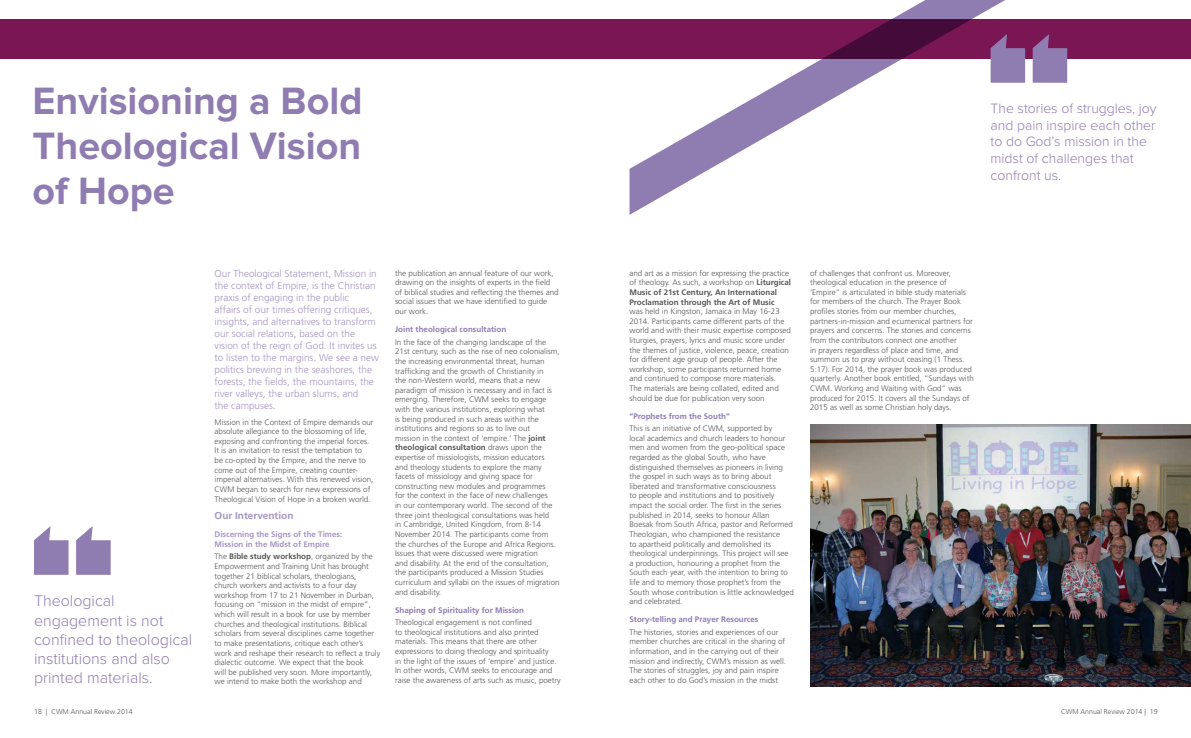
<style>
.page{position:relative;width:1191px;height:738px;background:#fff}
.page>*{position:absolute;margin:0;border:0;box-sizing:border-box;transform-origin:0 0}
.t1{font:700 39.5px/45px "Proxima Nova";color:#8f7cb1;text-align:justify}
.t2{font:300 16px/19.2px "Proxima Nova";color:#8f7cb1}
.t3{font:300 14px/16.8px "Proxima Nova";color:#8f7cb1}
.t4{font:300 10px/12px "Frutiger";color:#a596c1}
.t5{font:700 10px "Frutiger";color:#a596c1}
.t6{font:300 8px/9.6px "Frutiger";color:#575756}
.t7{font:700 8px/9.6px "Frutiger";color:#575756}
.t8{font:700 8px "Frutiger";color:#8f7cb1}
.t9{font:700 8px/9.6px "Frutiger";color:#a596c1}
.t10{font:300 7px "Frutiger";color:#575756}
.s1{font-weight:700}
.s2{font-weight:300}
</style>
<div class="page">
<div style="left:0;top:19px;width:1191px;height:39px;background:#7a1653"></div>
<svg style="left:76px;top:526px;width:35px;height:48px"></svg>
<svg style="left:34px;top:526px;width:35px;height:48px"></svg>
<svg style="left:1051px;top:48px;width:16px;height:35px"></svg>
<svg style="left:629px;top:0;width:422px;height:215px"></svg>
<img style="left:810px;top:424px;width:381px;height:262px">
<h1 class="t1" style="left:33px;top:79px;width:331px">Envisioning a Bold Theological Vision of Hope</h1>
<h2 class="t2" style="left:34px;top:591px;width:160px">Theological engagement is not confined to theological institutions and also printed materials.</h2>
<p class="t4" style="left:214px;top:267px;width:166px">Our Theological Statement, Mission in the context of Empire, is the Christian praxis of engaging in the public<br>affairs of our times offering critiques, insights, and alternatives to transform our social relations, based on the vision of the reign of God. It invites us to listen to the margins. We see a new politics brewing in the seashores, the forests, the fields, the mountains, the river valleys, the urban slums, and<br>the campuses.</p>
<p class="t6" style="left:214px;top:417px;width:160px">Mission in the Context of Empire demands our absolute allegiance to the blossoming of life, exposing and confronting the imperial forces.<br>It is an invitation to resist the temptation to<br>be co-opted by the Empire, and the nerve to come out of the Empire, creating counter&shy;imperial alternatives. With this renewed vision, CWM began to search for new expressions of Theological Vision of Hope in a broken world.</p>
<p class="t5" style="left:214px;top:509px;width:80px">Our Intervention</p>
<p class="t9" style="left:214px;top:529px;width:129px">Discerning the Signs of the Times:<br>Mission in the Midst of Empire</p>
<p class="t6" style="left:214px;top:551px;width:167px">The <span class="s1">Bible study workshop</span>, organized by the Empowerment and Training Unit has brought together 21 biblical scholars, theologians, church workers and activists to a four day workshop from 17 to 21 November in Durban, focusing on “mission in the midst of empire”, which will result in a book for use by member churches and theological institutions. Biblical scholars from several disciplines came together to make presentations, critique each other’s work and reshape their research to reflect a truly dialectic outcome. We expect that the book<br>will be published very soon. More importantly, we intend to make both the workshop and</p>
<p class="t6" style="left:395px;top:268px;width:165px">the publication an annual feature of our work, drawing on the insights of experts in the field of biblical studies and reflecting the themes and social issues that we have identified to guide our work.</p>
<p class="t8" style="left:395px;top:324px;width:113px">Joint theological consultation</p>
<p class="t6" style="left:395px;top:337px;width:166px">In the face of the changing landscape of the 21st century, such as the rise of neo colonialism, the increasing environmental threat, human trafficking and the growth of Christianity in<br>the non-Western world, means that a new paradigm of mission is necessary and in fact is emerging. Therefore, CWM seeks to engage with the various institutions, exploring what<br>is being produced in such areas within the institutions and regions so as to live out<br>mission in the context of ‘empire.’ The <span class="s1">joint theological consultation</span> draws upon the expertise of missiologists, mission educators<br>and theology students to explore the many facets of missiology and giving space for constructing new modules and programmes<br>for the context in the face of new challenges<br>in our contemporary world. The second of the three joint theological consultations was held<br>in Cambridge, United Kingdom, from 8-14<br>November 2014. The participants come from the churches of the Europe and Africa Regions.<br>Issues that were discussed were migration<br>and disability. At the end of the consultation, the participants produced a Mission Studies curriculum and syllabi on the issues of migration and disability.</p>
<p class="t8" style="left:395px;top:604px;width:130px">Shaping of Spirituality for Mission</p>
<p class="t6" style="left:395px;top:617px;width:167px">Theological engagement is not confined<br>to theological institutions and also printed materials. This means that there are other expressions to doing theology and spirituality<br>in the light of the issues of ‘empire’ and justice.<br>In other words, CWM seeks to encourage and raise the awareness of arts such as music, poetry</p>
<h3 class="t3" style="left:990px;top:100px;width:168px">The stories of struggles, joy and pain inspire each other to do God’s mission in the midst of challenges that confront us.</h3>
<p class="t7" style="left:629px;top:268px;width:163px"><span class="s2">and art as a mission for expressing the practice of theology. As such, a workshop on</span> Liturgical Music of 21st Century, An International Proclamation through the Art of Music</p>
<p class="t6" style="left:629px;top:306px;width:163px">was held in Kingston, Jamaica in May 16-23<br>2014. Participants came different parts of the world and with their music expertise composed liturgies, prayers, lyrics and music score under the themes of justice, violence, peace, creation for different age group of people. After the workshop, some participants returned home and continued to compose more materials.<br>The materials are being collated, edited and should be due for publication very soon</p>
<p class="t8" style="left:629px;top:411px;width:102px">“Prophets from the South”</p>
<p class="t6" style="left:629px;top:423px;width:166px">This is an initiative of CWM, supported by<br>local academics and church leaders to honour men and women from the geo-political space regarded as the global South, who have distinguished themselves as pioneers in living the gospel in such ways as to bring about liberated and transformative consciousness<br>to people and institutions and to positively impact the social order. The first in the series published in 2014, seeks to honour Allan Boesak from South Africa, pastor and Reformed Theologian, who championed the resistance<br>to apartheid politically and demolished its theological underpinnings. This project will see a production, honouring a prophet from the South each year, with the intention to bring to life and to memory those prophet’s from the South whose contribution is little acknowledged and celebrated.</p>
<p class="t8" style="left:629px;top:614px;width:130px">Story-telling and Prayer Resources</p>
<p class="t6" style="left:629px;top:627px;width:158px">The histories, stories and experiences of our member churches are critical in the sharing of information, and in the carrying out of their mission and indirectly, CWM’s mission as well.<br>The stories of struggles, joy and pain inspire each other to do God’s mission in the midst</p>
<p class="t6" style="left:810px;top:268px;width:165px">of challenges that confront us. Moreover, theological education in the presence of ‘Empire” is articulated in bible study materials for members of the church. The Prayer Book profiles stories from our member churches, partners-in-mission and ecumenical partners for prayers and concerns. The stories and concerns from the contributors connect one another<br>in prayers regardless of place and time, and summon us to pray without ceasing (1 Thess.<br>5:17). For 2014, the prayer book was produced quarterly. Another book entitled, “Sundays with CWM. Working and Waiting with God” was produced for 2015. It covers all the Sundays of 2015 as well as some Christian holy days.</p>
<p class="t10" style="left:34px;top:707px;width:100px">18 | CWM Annual Review 2014</p>
<p class="t10" style="left:1061px;top:707px;width:98px">CWM Annual Review 2014 | 19</p>
</div>
